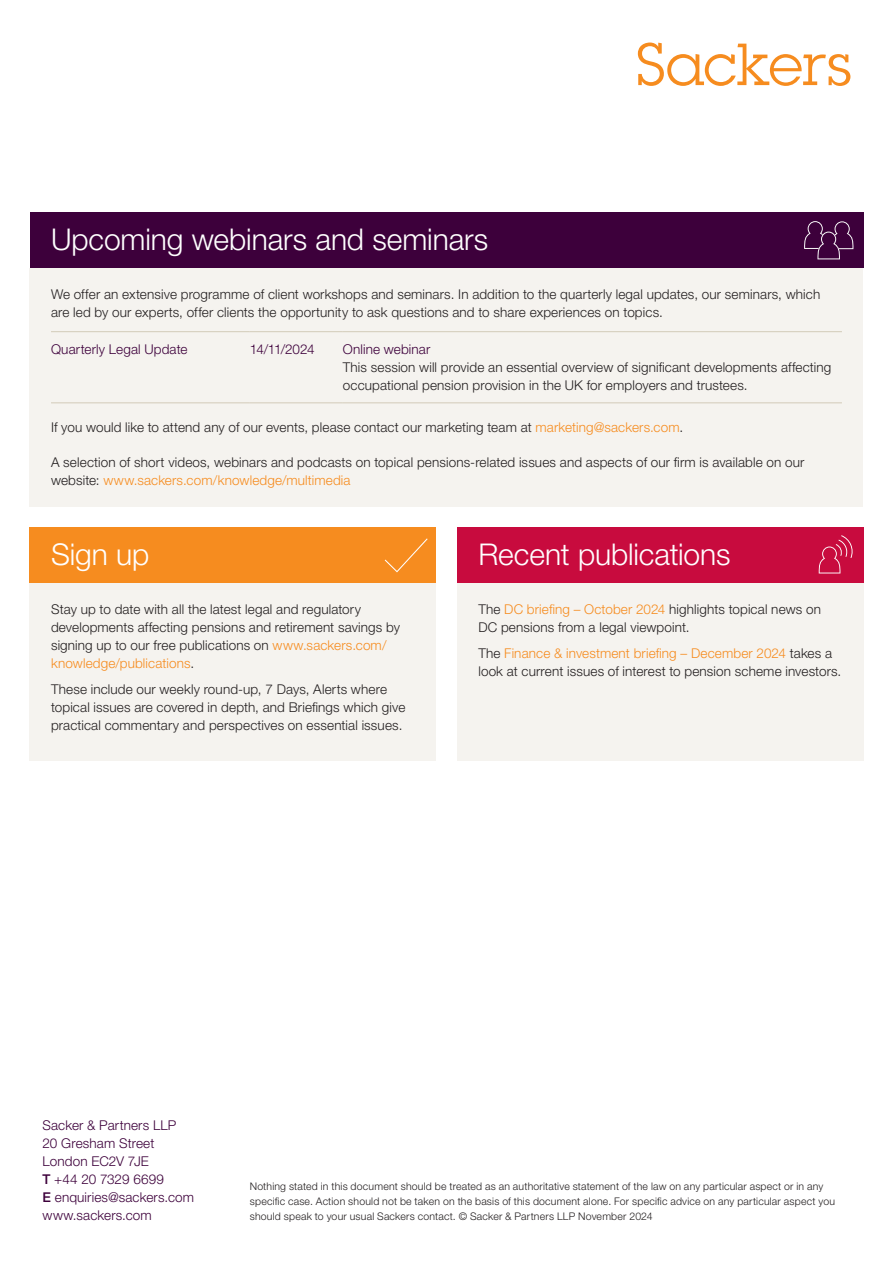
<style>
.page{position:relative;width:893px;height:1263px;background:#fff}
.page>*{position:absolute;margin:0;border:0;box-sizing:border-box;transform-origin:0 0}
.t1{font:300 30px "Helvetica Neue LT Pro";letter-spacing:-.005em;color:#fff}
.t2{font:300 13.5px/18px "Helvetica Neue LT Pro";letter-spacing:.01em;color:#231f20}
.t3{font:300 13.5px/18px "Helvetica Neue LT Pro";letter-spacing:.01em;color:#3d003b}
.Footnotes{font:300 10.5px/15px "Helvetica Neue LT Pro";letter-spacing:.02em;color:#231f20}
.s1{color:#3d003b}
.s2{color:#f68c1f}
.s3{font-weight:500}
</style>
<div class="page">
<div style="left:30px;top:268px;width:833px;height:238px;background:#f5f3ef"></div>
<div style="left:30px;top:213px;width:833px;height:55px;background:#3d003b"></div>
<hr style="left:51px;top:331px;width:199px;height:1px;background:#d2cbb8">
<hr style="left:51px;top:402px;width:199px;height:1px;background:#d2cbb8">
<hr style="left:250px;top:331px;width:93px;height:1px;background:#d2cbb8">
<hr style="left:250px;top:402px;width:93px;height:1px;background:#d2cbb8">
<hr style="left:343px;top:331px;width:499px;height:1px;background:#d2cbb8">
<hr style="left:343px;top:402px;width:499px;height:1px;background:#d2cbb8">
<div style="left:457px;top:583px;width:406px;height:177px;background:#f5f3ef"></div>
<div style="left:457px;top:528px;width:406px;height:55px;background:#c80b3e"></div>
<svg style="left:819px;top:535px;width:34px;height:38px"></svg>
<svg style="left:804px;top:221px;width:49px;height:38px"></svg>
<svg style="left:638px;top:43px;width:212px;height:43px"></svg>
<div style="left:30px;top:528px;width:406px;height:55px;background:#f68c1f"></div>
<svg style="left:385px;top:538px;width:43px;height:34px"></svg>
<div style="left:30px;top:583px;width:406px;height:177px;background:#f5f3ef"></div>
<p class="t1" style="left:51px;top:221px;width:439px">Upcoming webinars and seminars</p>
<p class="t2" style="left:51px;top:285px;width:771px">We offer an extensive programme of client workshops and seminars. In addition to the quarterly legal updates, our seminars, which are led by our experts, offer clients the opportunity to ask questions and to share experiences on topics.</p>
<p class="t3" style="left:51px;top:340px;width:138px">Quarterly Legal Update</p>
<p class="t3" style="left:250px;top:340px;width:66px">14/11/2024</p>
<p class="t2" style="left:343px;top:340px;width:490px"><span class="s1">Online webinar<br></span>This session will provide an essential overview of significant developments affecting occupational pension provision in the UK for employers and trustees.</p>
<p class="t2" style="left:51px;top:418px;width:634px">If you would like to attend any of our events, please contact our marketing team at <span class="s2">marketing@sackers.com</span>.</p>
<p class="t2" style="left:51px;top:453px;width:755px">A selection of short videos, webinars and podcasts on topical pensions-related issues and aspects of our firm is available on our website: <span class="s2">www.sackers.com/knowledge/multimedia</span></p>
<p class="t1" style="left:51px;top:536px;width:100px">Sign up</p>
<p class="t1" style="left:478px;top:536px;width:254px">Recent publications</p>
<p class="t2" style="left:51px;top:600px;width:350px">Stay up to date with all the latest legal and regulatory developments affecting pensions and retirement savings by signing up to our free publications on <span class="s2">www.sackers.com/ knowledge/publications</span>.</p>
<p class="t2" style="left:51px;top:680px;width:356px">These include our weekly round-up, 7 Days, Alerts where topical issues are covered in depth, and Briefings which give practical commentary and perspectives on essential issues.</p>
<p class="t2" style="left:478px;top:600px;width:344px">The <span class="s2">DC briefing – October 2024</span> highlights topical news on<br>DC pensions from a legal viewpoint.</p>
<p class="t2" style="left:478px;top:644px;width:364px">The <span class="s2">Finance &amp; investment briefing – December 2024</span> takes a look at current issues of interest to pension scheme investors.</p>
<p class="t3" style="left:43px;top:1116px;width:153px">Sacker &amp; Partners LLP<br>20 Gresham Street<br>London EC2V 7JE<br><span class="s3">T</span> +44 20 7329 6699<br><span class="s3">E</span> enquiries@sackers.com www.sackers.com</p>
<p class="Footnotes" style="left:250px;top:1179px;width:587px">Nothing stated in this document should be treated as an authoritative statement of the law on any particular aspect or in any specific case. Action should not be taken on the basis of this document alone. For specific advice on any particular aspect you should speak to your usual Sackers contact. © Sacker &amp; Partners LLP November 2024</p>
</div>
